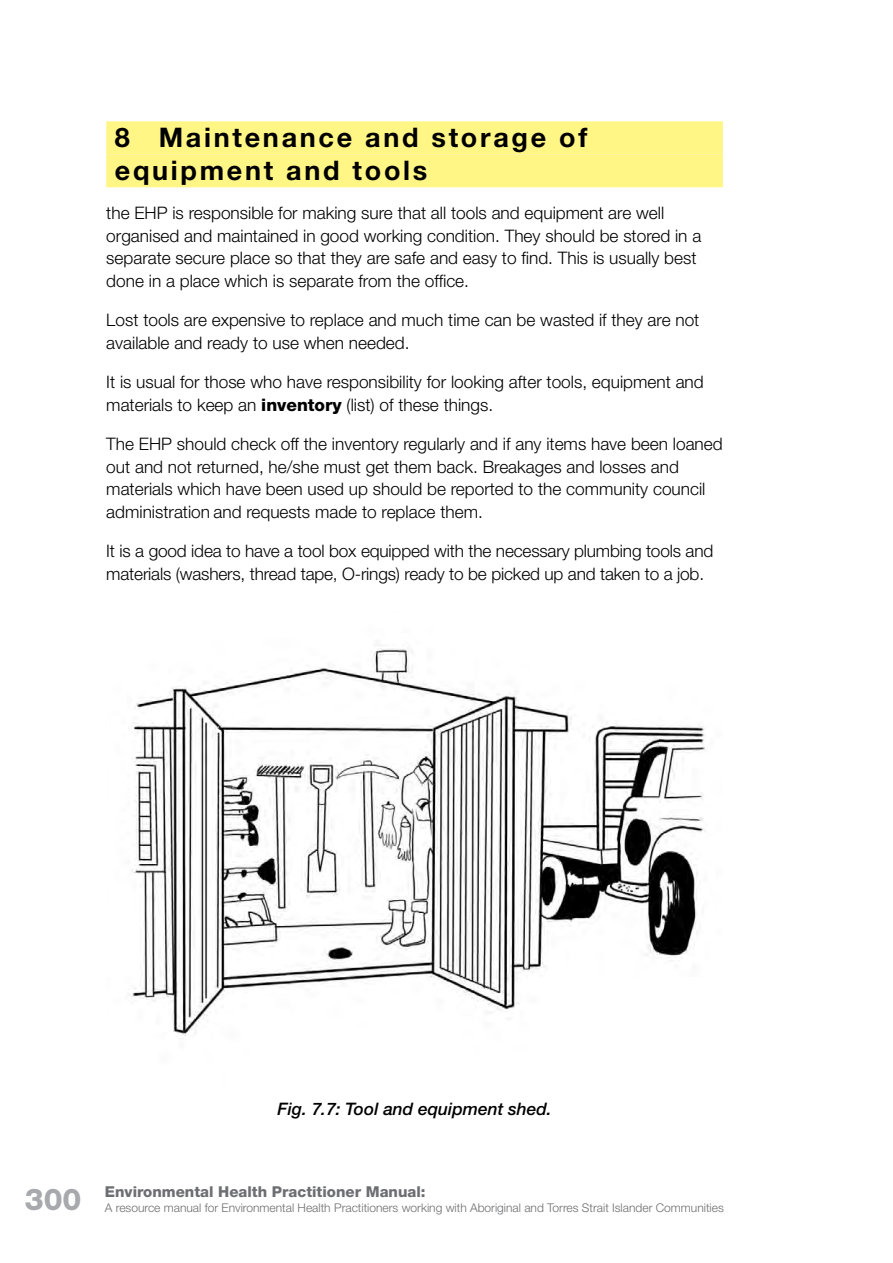
<style>
.page{position:relative;width:893px;height:1263px;background:#fff}
.page>*{position:absolute;margin:0;border:0;box-sizing:border-box;transform-origin:0 0}
.t1{font:800 30px "Helvetica Neue LT Std";color:#a7a9ac}
.t2{font:700 27px/33px "Helvetica Neue LT Std";letter-spacing:.1em;color:#000}
.t3{font:300 17.25px/22.5px "Helvetica Neue LT Std";color:#000}
.t4{font:italic 500 17.25px "Helvetica Neue LT Std";color:#000}
.t5{font:800 15px "Helvetica Neue LT Std";color:#6d6e71}
.t6{font:300 12px "Helvetica Neue LT Std";color:#6d6e71}
.s1{font-weight:800}
</style>
<div class="page">
<div style="left:106px;top:121px;width:617px;height:33px;background:#fff685"></div>
<div style="left:106px;top:154px;width:617px;height:33px;background:#fff685"></div>
<img style="left:128px;top:645px;width:578px;height:391px">
<h2 class="t2" style="left:115px;top:120px;width:474px">8 Maintenance and storage of equipment and tools</h2>
<p class="t3" style="left:106px;top:202px;width:596px">the EHP is responsible for making sure that all tools and equipment are well organised and maintained in good working condition. They should be stored in a separate secure place so that they are safe and easy to find. This is usually best done in a place which is separate from the office.</p>
<p class="t3" style="left:106px;top:309px;width:595px">Lost tools are expensive to replace and much time can be wasted if they are not available and ready to use when needed.</p>
<p class="t3" style="left:106px;top:371px;width:599px">It is usual for those who have responsibility for looking after tools, equipment and materials to keep an <span class="s1">inventory</span> (list) of these things.</p>
<p class="t3" style="left:106px;top:433px;width:618px">The EHP should check off the inventory regularly and if any items have been loaned out and not returned, he/she must get them back. Breakages and losses and materials which have been used up should be reported to the community council administration and requests made to replace them.</p>
<p class="t3" style="left:106px;top:540px;width:608px">It is a good idea to have a tool box equipped with the necessary plumbing tools and materials (washers, thread tape, O-rings) ready to be picked up and taken to a job.</p>
<p class="t4" style="left:277px;top:1098px;width:276px">Fig. 7.7: Tool and equipment shed.</p>
<h1 class="t1" style="left:25px;top:1181px;width:58px">300</h1>
<p class="t5" style="left:105px;top:1183px;width:322px">Environmental Health Practitioner Manual:</p>
<p class="t6" style="left:105px;top:1200px;width:620px">A resource manual for Environmental Health Practitioners working with Aboriginal and Torres Strait Islander Communities</p>
</div>
